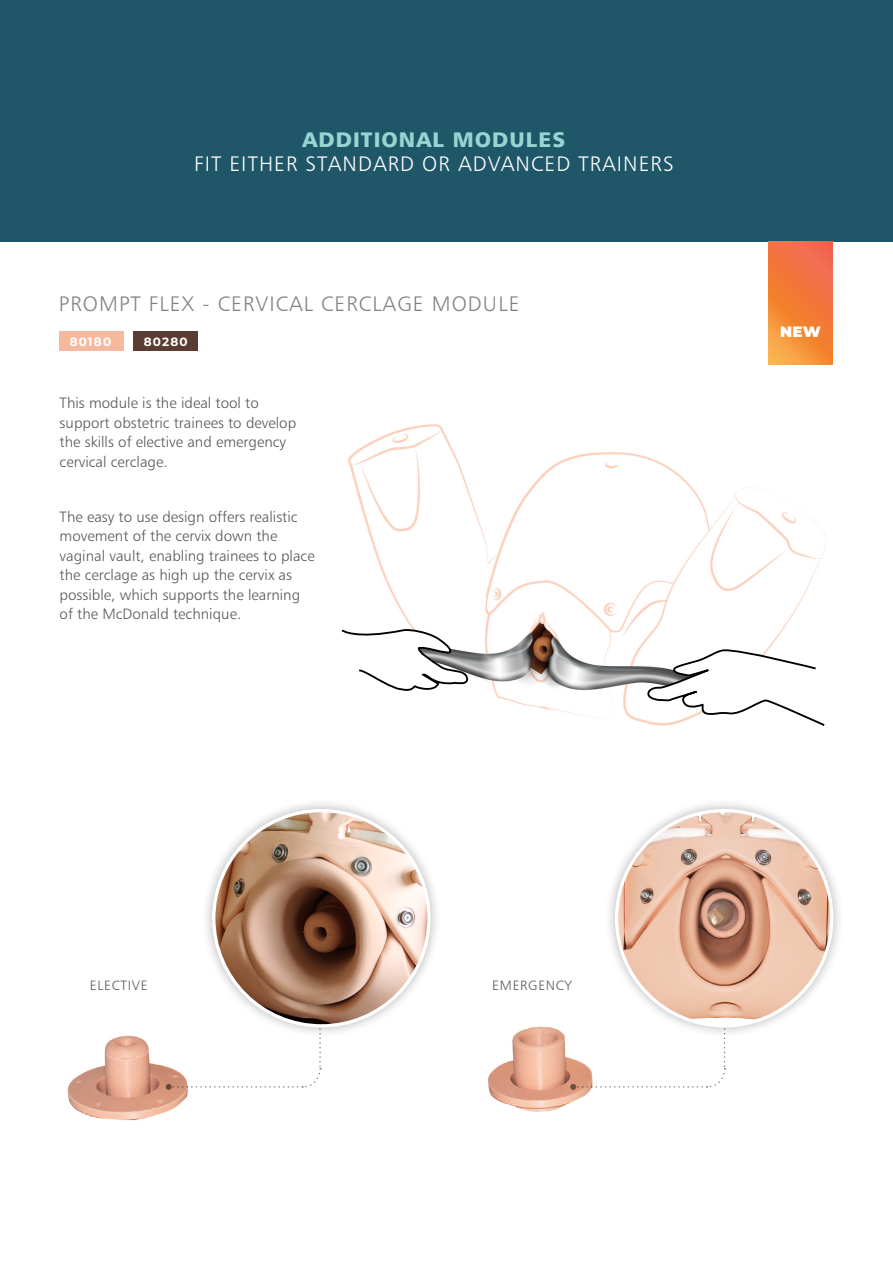
<style>
.page{position:relative;width:893px;height:1263px;background:#fff}
.page>*{position:absolute;margin:0;border:0;box-sizing:border-box;transform-origin:0 0}
.t1{font:21px "Humanist 777 BT Light B";letter-spacing:.05em;color:#fff}
.t2{font:21px "Humanist 777 BT Light B";letter-spacing:.05em;color:#808285}
.t3{font:21px "Humanist 777 BT Black B";letter-spacing:.05em;color:#96d5d2}
.t4{font:15px/19.5px "Humanist 777 BT Light B";color:#58595b}
.t5{font:900 15px "Montserrat";color:#fff}
.t6{font:13.5px "Humanist 777 BT Light B";letter-spacing:.05em;color:#58595b}
.t7{font:700 12px "Montserrat";letter-spacing:.1em;color:#fff}
</style>
<div class="page">
<img style="left:348px;top:424px;width:479px;height:299px">
<svg style="left:341px;top:627px;width:129px;height:65px"></svg>
<svg style="left:646px;top:649px;width:180px;height:77px"></svg>
<div style="left:133px;top:332px;width:65px;height:19px;background:#5a3c32"></div>
<div style="left:59px;top:332px;width:65px;height:19px;background:#f7b99d"></div>
<div style="left:0;top:0;width:893px;height:242px;background:#1f5769"></div>
<img style="left:67px;top:1035px;width:121px;height:86px">
<img style="left:488px;top:1026px;width:102px;height:86px">
<svg style="left:570px;top:1026px;width:156px;height:64px"></svg>
<svg style="left:166px;top:1035px;width:155px;height:55px"></svg>
<div style="left:201px;top:797px;width:241px;height:242px;background:#000;opacity:.3"></div>
<img style="left:214px;top:811px;width:215px;height:215px;border-radius:108px">
<div style="left:603px;top:797px;width:242px;height:242px;background:#000;opacity:.3"></div>
<img style="left:617px;top:811px;width:215px;height:215px;border-radius:108px">
<svg style="left:768px;top:241px;width:65px;height:124px;background:#f37f3d"></svg>
<h1 class="t3" style="left:303px;top:126px;width:264px">ADDITIONAL MODULES</h1>
<h1 class="t1" style="left:194px;top:151px;width:481px">FIT EITHER STANDARD OR ADVANCED TRAINERS</h1>
<h1 class="t2" style="left:59px;top:291px;width:462px">PROMPT FLEX - CERVICAL CERCLAGE MODULE</h1>
<p class="t7" style="left:70px;top:333px;width:43px">80180</p>
<p class="t7" style="left:144px;top:333px;width:45px">80280</p>
<p class="t4" style="left:60px;top:393px;width:238px">This module is the ideal tool to support obstetric trainees to develop the skills of elective and emergency cervical cerclage.</p>
<p class="t4" style="left:60px;top:507px;width:257px">The easy to use design offers realistic movement of the cervix down the vaginal vault, enabling trainees to place the cerclage as high up the cervix as possible, which supports the learning of the McDonald technique.</p>
<p class="t5" style="left:780px;top:320px;width:42px">NEW</p>
<p class="t6" style="left:90px;top:977px;width:59px">ELECTIVE</p>
<p class="t6" style="left:492px;top:977px;width:81px">EMERGENCY</p>
</div>
